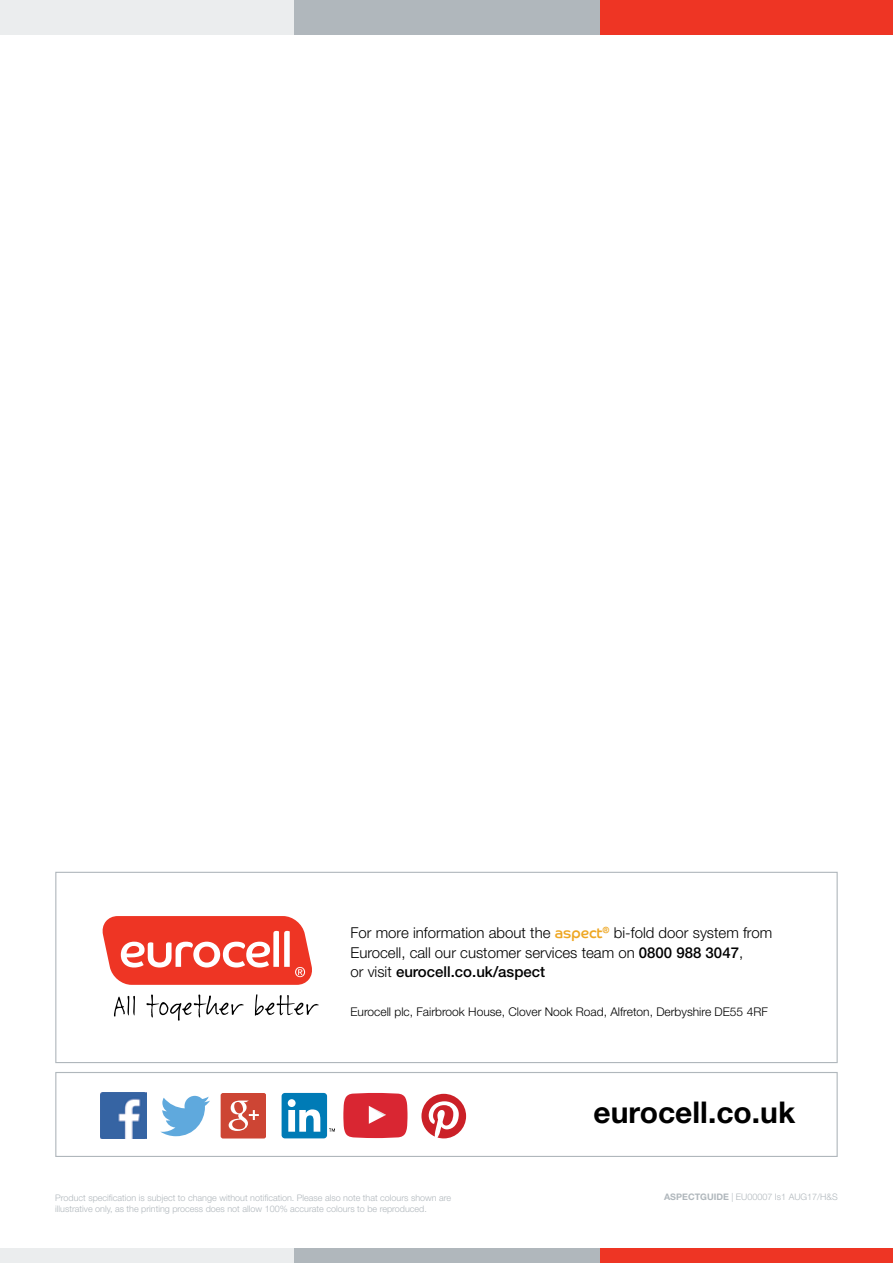
<style>
.page{position:relative;width:893px;height:1263px;background:#fff}
.page>*{position:absolute;margin:0;border:0;box-sizing:border-box;transform-origin:0 0}
.t1{font:700 30px "Helvetica Neue LT Std";color:#000}
.t2{font:300 15px/19.2px "Helvetica Neue LT Std";color:#000}
.t3{font:300 12px "Helvetica Neue LT Std";color:#000}
.t4{font:300 9px "Helvetica Neue LT Std";color:#b0b7bc}
.s1{font-family:"Co Headline";font-weight:400;color:#eea724}
.s2{font-weight:500}
.s3{font-weight:700}
</style>
<div class="page">
<div style="left:55px;top:1072px;width:783px;height:85px;border:1px solid #b0b7bc"></div>
<div style="left:55px;top:872px;width:783px;height:191px;border:1px solid #b0b7bc"></div>
<svg style="left:146px;top:994px;width:98px;height:26px"></svg>
<svg style="left:255px;top:994px;width:64px;height:21px"></svg>
<svg style="left:102px;top:916px;width:210px;height:69px"></svg>
<svg style="left:114px;top:996px;width:21px;height:20px"></svg>
<div style="left:600px;top:0;width:293px;height:34px;background:#ee3524"></div>
<div style="left:293px;top:0;width:307px;height:34px;background:#b0b7bc"></div>
<div style="left:0;top:0;width:293px;height:34px;background:#ebedee"></div>
<div style="left:600px;top:1248px;width:293px;height:15px;background:#ee3524"></div>
<div style="left:293px;top:1248px;width:307px;height:15px;background:#b0b7bc"></div>
<div style="left:0;top:1248px;width:293px;height:15px;background:#ebedee"></div>
<svg style="left:160px;top:1096px;width:50px;height:40px"></svg>
<img style="left:101px;top:1093px;width:45px;height:45px">
<svg style="left:221px;top:1093px;width:45px;height:45px"></svg>
<img style="left:229px;top:1100px;width:20px;height:31px">
<svg style="left:343px;top:1093px;width:64px;height:45px;background:#dc3c47"></svg>
<div style="left:282px;top:1093px;width:45px;height:45px;background:#007bb6;border-radius:3px"></div>
<svg style="left:288px;top:1099px;width:32px;height:33px"></svg>
<svg style="left:329px;top:1128px;width:6px;height:4px"></svg>
<svg style="left:421px;top:1094px;width:45px;height:44px"></svg>
<h2 class="t2" style="left:350px;top:923px;width:423px">For more information about the <span class="s1">aspect</span><sup>®</sup> bi-fold door system from<br>Eurocell, call our customer services team on <span class="s2">0800 988 3047</span>,<br>or visit <span class="s2">eurocell.co.uk/aspect</span></h2>
<h3 class="t3" style="left:350px;top:1004px;width:419px">Eurocell plc, Fairbrook House, Clover Nook Road, Alfreton, Derbyshire DE55 4RF</h3>
<h1 class="t1" style="left:594px;top:1093px;width:203px">eurocell.co.uk</h1>
<p class="t4" style="left:55px;top:1192px;width:397px">Product specification is subject to change without notification. Please also note that colours shown are</p>
<p class="t4" style="left:664px;top:1191px;width:175px"><span class="s3">ASPECTGUIDE</span> | EU00007 Is1 AUG17/H&amp;S</p>
<p class="t4" style="left:55px;top:1203px;width:373px">illustrative only, as the printing process does not allow 100% accurate colours to be reproduced.</p>
</div>
